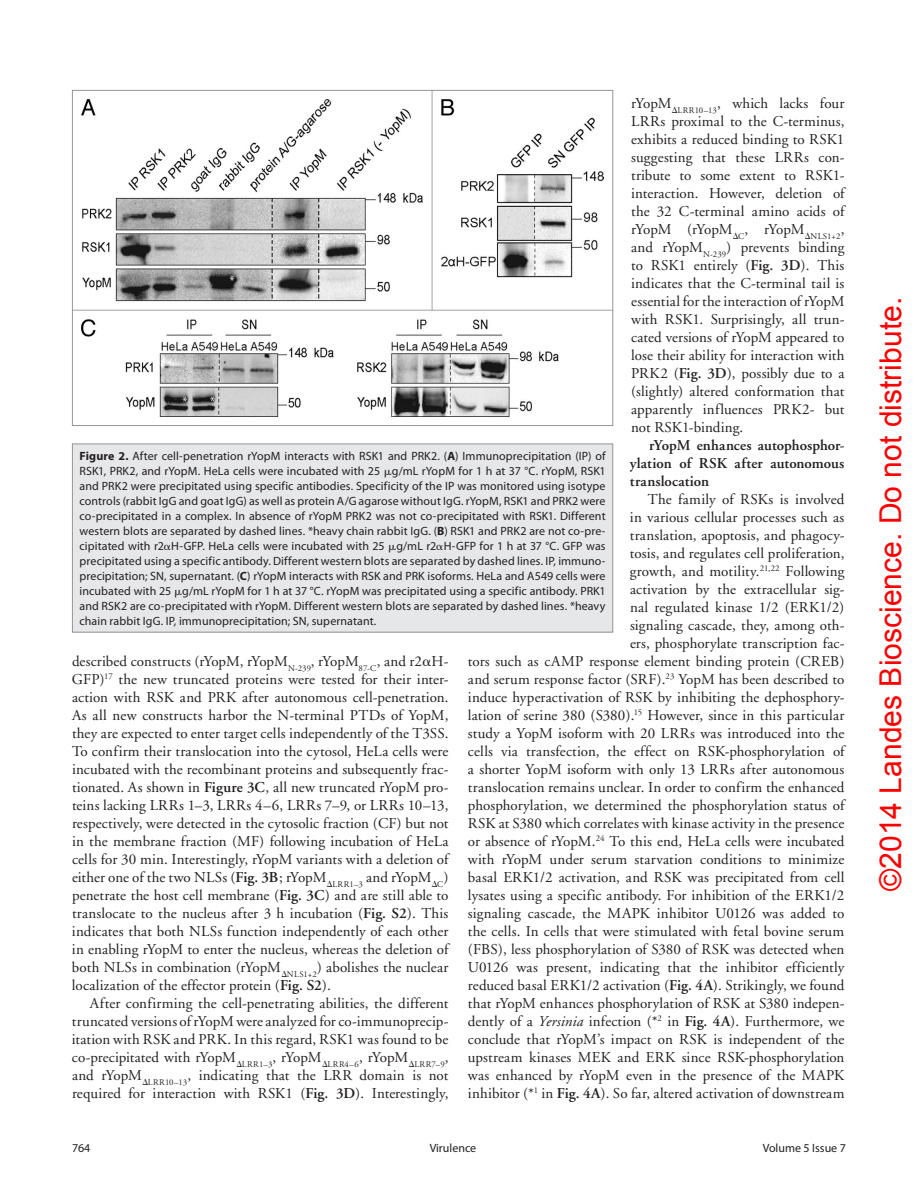
<style>
.page{position:relative;width:918px;height:1188px;background:#fff}
.page>*{position:absolute;margin:0;border:0;box-sizing:border-box;transform-origin:0 0}
.t1{font:30.15px "Arial";color:#f00}
.t2{font:15px/18px "Adobe Garamond";letter-spacing:.005em;color:#231f20;text-align:justify}
.t3{font:600 15px/18px "Adobe Garamond";letter-spacing:.005em;color:#231f20;text-align:justify}
.t4{font:12px/15px "Myriad Pro";letter-spacing:.005em;color:#231f20;text-align:justify}
.s1{font-weight:600}
.s2{font-style:italic}
.s3{font-weight:700}
.s4{font-family:"Universal Std Greekw Math Pi"}
</style>
<div class="page">
<img style="left:74px;top:92px;width:537px;height:325px">
<div style="left:72px;top:444px;width:541px;height:188px;background:#e6e7e9"></div>
<div style="left:72px;top:444px;width:541px;height:189px;border:1px solid #939598"></div>
<p class="t2" style="left:631px;top:95px;width:215px">rYopM<sub>Δ</sub><sub>LRR10–13</sub>, which lacks four LRRs proximal to the C-terminus, exhibits a reduced binding to RSK1 suggesting that these LRRs con&shy;tribute to some extent to RSK1- interaction. However, deletion of the 32 C-terminal amino acids of rYopM (rYopM<sub>Δ</sub><sub>C</sub>, rYopM<sub>Δ</sub><sub>NLS1+2</sub>, and rYopM<sub>N-239</sub>) prevents binding to RSK1 entirely (<span class="s1">Fig. 3D</span>). This indicates that the C-terminal tail is essential for the interaction of rYopM with RSK1. Surprisingly, all trun&shy;cated versions of rYopM appeared to lose their ability for interaction with PRK2 (<span class="s1">Fig. 3D</span>), possibly due to a (slightly) altered conformation that apparently influences PRK2- but not RSK1-binding.</p>
<p class="t3" style="left:630px;top:437px;width:216px;text-indent:19px">rYopM enhances autophosphor&shy;ylation of RSK after autonomous translocation</p>
<p class="t2" style="left:468px;top:491px;width:378px;text-align:right">The family of RSKs is involved<br>in various cellular processes such as<br>translation, apoptosis, and phagocy-<br>tosis, and regulates cell proliferation,<br>growth, and motility.<sup>21,22</sup> Following<br>activation by the extracellular sig-<br>nal regulated kinase 1/2 (ERK1/2)<br>signaling cascade, they, among oth-<br>ers, phosphorylate transcription fac-<br>tors such as cAMP response element binding protein (CREB) and serum response factor (SRF).<sup>23</sup> YopM has been described to induce hyperactivation of RSK by inhibiting the dephosphory&shy;lation of serine 380 (S380).<sup>15</sup> However, since in this particular study a YopM isoform with 20 LRRs was introduced into the cells via transfection, the effect on RSK-phosphorylation of a shorter YopM isoform with only 13 LRRs after autonomous translocation remains unclear. In order to confirm the enhanced phosphorylation, we determined the phosphorylation status of RSK at S380 which correlates with kinase activity in the presence or absence of rYopM.<sup>24</sup> To this end, HeLa cells were incubated with rYopM under serum starvation conditions to minimize basal ERK1/2 activation, and RSK was precipitated from cell lysates using a specific antibody. For inhibition of the ERK1/2 signaling cascade, the MAPK inhibitor U0126 was added to the cells. In cells that were stimulated with fetal bovine serum (FBS), less phosphorylation of S380 of RSK was detected when U0126 was present, indicating that the inhibitor efficiently reduced basal ERK1/2 activation (<span class="s1">Fig. 4A</span>). Strikingly, we found that rYopM enhances phosphorylation of RSK at S380 indepen&shy;dently of a <span class="s2">Yersinia</span> infection (*<sup>2</sup> in <span class="s1">Fig. 4A</span>). Furthermore, we conclude that rYopM’s impact on RSK is independent of the upstream kinases MEK and ERK since RSK-phosphorylation was enhanced by rYopM even in the presence of the MAPK inhibitor (*<sup>1</sup> in <span class="s1">Fig. 4A</span>). So far, altered activation of downstream</p>
<p class="t4" style="left:79px;top:448px;width:528px"><span class="s3">Figure 2.</span> After cell-penetration rYopM interacts with RSK1 and PRK2. (<span class="s3">A</span>) Immunoprecipitation (IP) of RSK1, PRK2, and rYopM. H eLa cells were incubated with 25 <span class="s4">μ</span>g/mL rYopM for 1 h at 37 °C. rYopM, RSK1 and PRK2 were precipitated using specific antibodies. Specificity of the IP was monitored using isotype controls (rabbit IgG and goat IgG) as well as protein A/G agarose without IgG. rYopM, RSK1 and PRK2 were co-precipitated in a complex. In absence of rYopM PRK2 was not co-precipitated with RSK1. Different western blots are separated by dashed lines. *heavy chain rabbit IgG. (<span class="s3">B</span>) RSK1 and PRK2 are not co-pre&shy;cipitated with r2<span class="s4">α</span>H -GFP. H eLa cells were incubated with 25 <span class="s4">μ</span>g/mL r2<span class="s4">α</span>H -GFP for 1 h at 37 °C. GFP was precipitated using a specific antibody. Different western blots are separated by dashed lines. IP, immuno&shy;precipitation; SN, supernatant. (<span class="s3">C</span>) rYopM interacts with RSK and PRK isoforms. H eLa and A549 cells were incubated with 25 <span class="s4">μ</span>g/mL rYopM for 1 h at 37 °C. rYopM was precipitated using a specific antibody. PRK1 and RSK2 are co-precipitated with rYopM. Different western blots are separated by dashed lines. *heavy chain rabbit IgG. IP, immunoprecipitation; SN, supernatant.</p>
<p class="t2" style="left:72px;top:653px;width:378px">described constructs (rYopM, rYopM<sub>N-239</sub>, rYopM<sub>87-C</sub>, and r2<span class="s4">α</span>H-GFP)<sup>17</sup> the new truncated proteins were tested for their inter&shy;action with RSK and PRK after autonomous cell-penetration.<br>As all new constructs harbor the N-terminal PTDs of YopM, they are expected to enter target cells independently of the T3SS.<br>To confirm their translocation into the cytosol, HeLa cells were incubated with the recombinant proteins and subsequently frac&shy;tionated. As shown in <span class="s1">Figure 3C</span>, all new truncated rYopM pro&shy;teins lacking LRRs 1–3, LRRs 4–6, LRRs 7–9, or LRRs 10–13, respectively, were detected in the cytosolic fraction (CF) but not in the membrane fraction (MF) following incubation of HeLa cells for 30 min. Interestingly, rYopM variants with a deletion of either one of the two NLSs (<span class="s1">Fig. 3B</span>; rYopM<sub>Δ</sub><sub>LRR1–3</sub> and rYopM<sub>Δ</sub><sub>C</sub>) penetrate the host cell membrane (<span class="s1">Fig. 3C</span>) and are still able to translocate to the nucleus after 3 h incubation (<span class="s1">Fig. S2</span>). This indicates that both NLSs function independently of each other in enabling rYopM to enter the nucleus, whereas the deletion of both NLSs in combination (rYopM<sub>Δ</sub><sub>NLS1+2</sub>) abolishes the nuclear localization of the effector protein (<span class="s1">Fig. S2</span>).</p>
<p class="t2" style="left:72px;top:995px;width:378px;text-indent:18px">After confirming the cell-penetrating abilities, the different truncated versions of rYopM were analyzed for co-immunoprecip&shy;itation with RSK and PRK. In this regard, RSK1 was found to be co-precipitated with rYopM<sub>Δ</sub><sub>LRR1–3</sub>, rYopM<sub>Δ</sub><sub>LRR4–6</sub>, rYopM<sub>Δ</sub><sub>LRR7–9</sub>, and rYopM<sub>Δ</sub><sub>LRR10–13</sub>, indicating that the LRR domain is not required for interaction with RSK1 (<span class="s1">Fig. 3D</span>). Interestingly,</p>
<p class="t4" style="left:72px;top:1140px;width:20px">764</p>
<p class="t4" style="left:430px;top:1140px;width:48px">Virulence</p>
<p class="t4" style="left:763px;top:1140px;width:85px">Volume 5 Issue 7</p>
<h1 class="t1" style="left:871px;top:891px;width:595px;rotate:-90deg">©2014 Landes Bioscience. Do not distribute.</h1>
</div>
